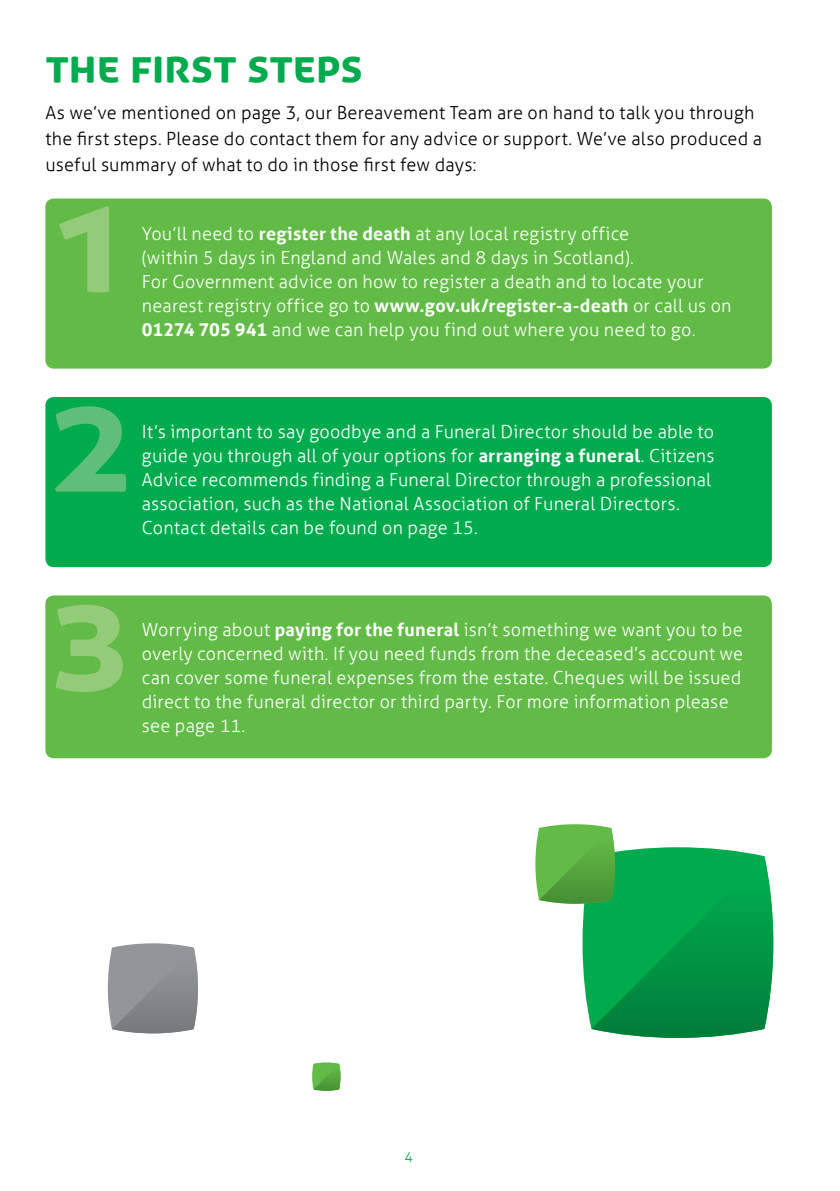
<style>
.page{position:relative;width:840px;height:1191px;background:#fff}
.page>*{position:absolute;margin:0;border:0;box-sizing:border-box;transform-origin:0 0}
.t1{font:161.4px "YBSG Headline";color:#93cb79}
.t2{font:161.4px "YBSG Headline";color:#60be7b}
.t3{font:48px "YBSG Headline";color:#00ab4e}
.t4{font:300 18px/24px "YBSG Aller";letter-spacing:.01em;color:#fff}
.t5{font:300 18px/26px "YBSG Aller";letter-spacing:.01em;color:#000}
.t6{font:300 14px "YBSG Aller";color:#00ab4e}
.s1{font-weight:700}
</style>
<div class="page">
<div style="left:45px;top:198px;width:726px;height:171px;background:#62bb46;border-radius:9px"></div>
<div style="left:45px;top:397px;width:726px;height:170px;background:#00ab4e;border-radius:9px"></div>
<div style="left:45px;top:595px;width:726px;height:163px;background:#62bb46;border-radius:9px"></div>
<svg style="left:535px;top:824px;width:237px;height:213px"></svg>
<svg style="left:108px;top:943px;width:90px;height:90px;background:#919396"></svg>
<svg style="left:312px;top:1062px;width:28px;height:28px"></svg>
<h2 class="t3" style="left:45px;top:45px;width:318px">THE FIRST STEPS</h2>
<p class="t5" style="left:45px;top:100px;width:717px">As we’ve mentioned on page 3, our Bereavement Team are on hand to talk you through the first steps. Please do contact them for any advice or support. We’ve also produced a useful summary of what to do in those first few days:</p>
<h1 class="t1" style="left:45px;top:167px;width:87px">1</h1>
<p class="t4" style="left:142px;top:221px;width:591px">You’ll need to <span class="s1">register the death</span> at any local registry office<br>(within 5 days in England and Wales and 8 days in Scotland).<br>For Government advice on how to register a death and to locate your nearest registry office go to <span class="s1">www.gov.uk/register-a-death</span> or call us on <span class="s1">01274 705 941</span> and we can help you find out where you need to go.</p>
<h1 class="t2" style="left:50px;top:367px;width:87px">2</h1>
<p class="t4" style="left:142px;top:420px;width:574px">It’s important to say goodbye and a Funeral Director should be able to guide you through all of your options for <span class="s1">arranging a funeral</span>. Citizens Advice recommends finding a Funeral Director through a professional association, such as the National Association of Funeral Directors.<br>Contact details can be found on page 15.</p>
<h1 class="t1" style="left:48px;top:565px;width:87px">3</h1>
<p class="t4" style="left:142px;top:617px;width:602px">Worrying about <span class="s1">paying for the funeral</span> isn’t something we want you to be overly concerned with. If you need funds from the deceased’s account we can cover some funeral expenses from the estate. Cheques will be issued direct to the funeral director or third party. For more information please see page 11.</p>
<p class="t6" style="left:404px;top:1148px;width:10px">4</p>
</div>
